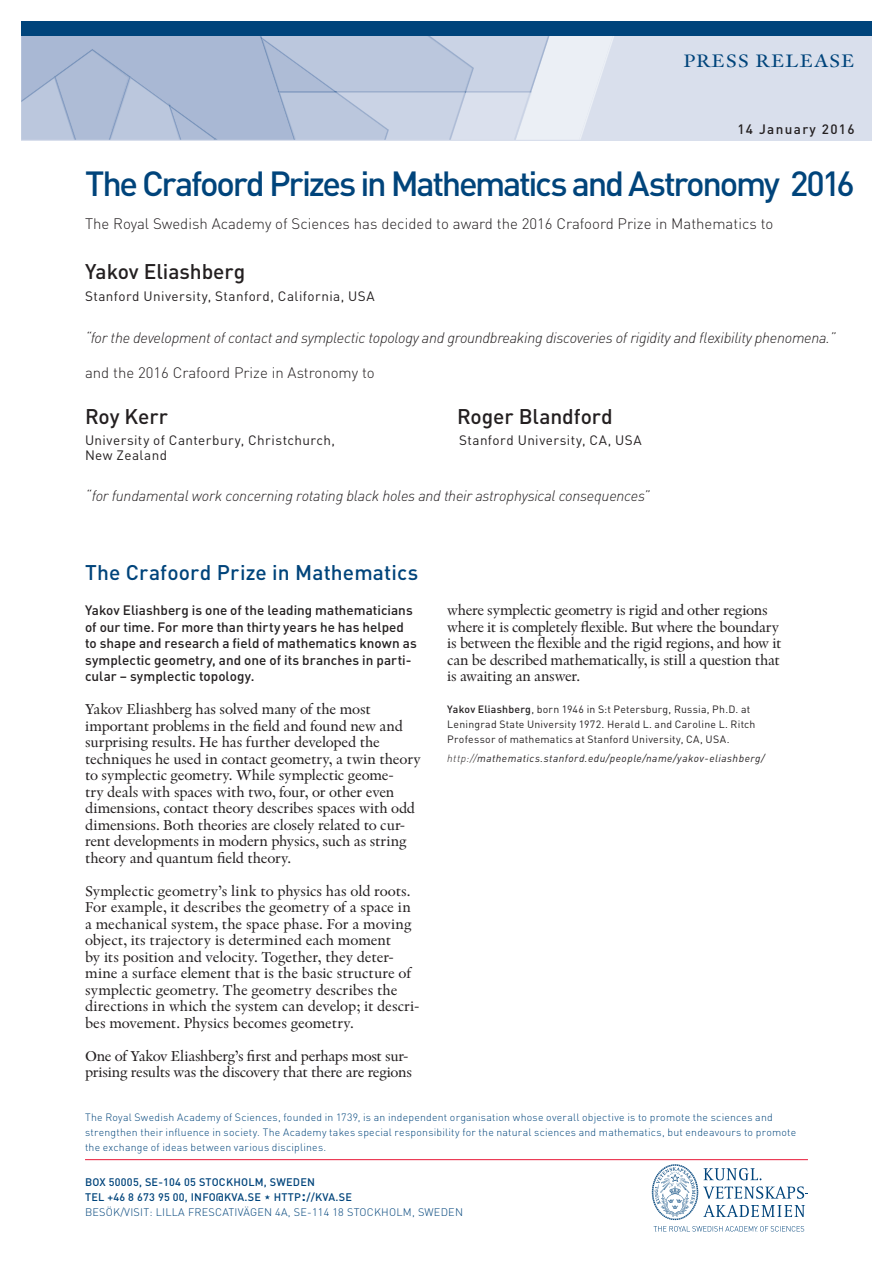
<style>
.page{position:relative;width:893px;height:1263px;background:#fff}
.page>*{position:absolute;margin:0;border:0;box-sizing:border-box;transform-origin:0 0}
.Huvudrubrik{font:500 34.5px "DIN Pro";letter-spacing:-.065em;color:#00447b}
.Pristagare{font:500 21px "DIN Pro";letter-spacing:-.005em;color:#231f20}
.Textblock_rubrik{font:500 21px "DIN Pro";letter-spacing:.005em;color:#00447b}
.t1{font:18.9px "Indigo Antiqua Pro Text";letter-spacing:.03em;color:#00447b;scale:1.11 1}
.Textblock_brödtext{font:15px/16.5px "Indigo Antiqua Pro Text";letter-spacing:-.01em;color:#231f20}
.En_prismotivering{font:italic 300 15px "DIN Pro";letter-spacing:-.02em;color:#231f20}
.t2{font:300 15px "DIN Pro";color:#231f20}
.Brödtext_ingress{font:500 13.5px/16.5px "DIN Pro";color:#231f20}
.Pristagarens_univ{font:13.5px "DIN Pro";letter-spacing:.03em;color:#231f20}
.Brödtext_ingress-2{font:500 13.5px "DIN Pro";letter-spacing:.1em;color:#231f20}
.Adress_DinPro{font:500 10.8px "DIN Pro";letter-spacing:.02em;color:#00447b}
.Adress_DinPro-2{font:300 10.8px "DIN Pro";letter-spacing:.02em;color:#00447b}
.Boilerplate{font:300 10.5px/15px "DIN Pro";letter-spacing:.02em;color:#00447b}
.Pristagarinfo{font:10.5px/15px "DIN Pro";letter-spacing:.02em;color:#231f20}
.Pristagarinfo_länk{font:italic 10.5px "DIN Pro";letter-spacing:.05em;color:#231f20}
.s1{font-weight:500}
.s2{font-weight:300}
.s3{font-size:16.5px}
</style>
<div class="page">
<div style="left:21px;top:21px;width:851px;height:119px;background:#d9dfec"></div>
<svg style="left:21px;top:36px;width:593px;height:104px"></svg>
<div style="left:21px;top:21px;width:851px;height:15px;background:#00447b"></div>
<svg style="left:654px;top:1226px;width:150px;height:5px"></svg>
<svg style="left:652px;top:1164px;width:156px;height:56px"></svg>
<hr style="left:85px;top:1159px;width:723px;height:1px;background:#e91938">
<p class="t1" style="left:683px;top:49px;width:156px">PRESS RELEASE</p>
<p class="Brödtext_ingress-2" style="left:737px;top:120px;width:119px">14 January 2016</p>
<p class="Huvudrubrik" style="left:85px;top:161px;width:771px">The Crafoord Prizes in Mathematics and Astronomy 2016</p>
<p class="t2" style="left:85px;top:213px;width:690px">The Royal Swedish Academy of Sciences has decided to award the 2016 Crafoord Prize in Mathematics to</p>
<p class="Pristagare" style="left:85px;top:257px;width:162px">Yakov Eliashberg</p>
<p class="Pristagarens_univ" style="left:85px;top:287px;width:291px">Stanford University, Stanford, California, USA</p>
<p class="En_prismotivering" style="left:85px;top:329px;width:752px">“for the development of contact and symplectic topology and groundbreaking discoveries of rigidity and flexibility phenomena.”</p>
<p class="t2" style="left:85px;top:363px;width:291px">and the 2016 Crafoord Prize in Astronomy to</p>
<p class="Pristagare" style="left:85px;top:402px;width:85px">Roy Kerr</p>
<p class="Pristagare" style="left:457px;top:402px;width:157px">Roger Blandford</p>
<p class="Pristagarens_univ" style="left:85px;top:431px;width:252px">University of Canterbury, Christchurch,</p>
<p class="Pristagarens_univ" style="left:459px;top:431px;width:184px">Stanford University, CA, USA</p>
<p class="Pristagarens_univ" style="left:85px;top:446px;width:84px">New Zealand</p>
<p class="En_prismotivering" style="left:85px;top:486px;width:566px">“for fundamental work concerning rotating black holes and their astrophysical consequences”</p>
<p class="Textblock_rubrik" style="left:85px;top:558px;width:335px">The Crafoord Prize in Mathematics</p>
<p class="Brödtext_ingress" style="left:85px;top:601px;width:333px">Yakov Eliashberg is one of the leading mathematicians of our time. For more than thirty years he has helped to shape and research a field of mathematics known as symplectic geometry, and one of its branches in parti&shy;cular – symplectic topology.</p>
<p class="Textblock_brödtext" style="left:85px;top:701px;width:337px">Yakov Eliashberg has solved many of the most important problems in the field and found new and surprising results. He has further developed the techniques he used in contact geometry, a twin theory to symplectic geometry. While symplectic geome-<br>try deals with spaces with two, four, or other even dimensions, contact theory describes spaces with odd dimensions. Both theories are closely related to cur&shy;rent developments in modern physics, such as string theory and quantum field theory.</p>
<p class="Textblock_brödtext" style="left:85px;top:883px;width:336px">Symplectic geometry’s link to physics has old roots.<br>For example, it describes the geometry of a space in a mechanical system, the space phase. For a moving object, its trajectory is determined each moment<br>by its position and velocity. Together, they deter&shy;mine a surface element that is the basic structure of symplectic geometry. The geometry describes the directions in which the system can develop; it descri&shy;bes movement. Physics becomes geometry.</p>
<p class="Textblock_brödtext" style="left:85px;top:1048px;width:329px">One of Yakov Eliashberg’s first and perhaps most sur&shy;prising results was the discovery that there are regions</p>
<p class="Textblock_brödtext" style="left:447px;top:602px;width:336px">where symplectic geometry is rigid and other regions where it is completely flexible. But where the boundary is between the flexible and the rigid regions, and how it can be described mathematically, is still a question that is awaiting an answer.</p>
<p class="Pristagarinfo" style="left:447px;top:701px;width:310px"><span class="s1">Yakov Eliashberg</span>, born 1946 in S:t Petersburg, Russia, Ph.D. at<br>Leningrad State University 1972. Herald L. and Caroline L. Ritch<br>Professor of mathematics at Stanford University, CA, USA.</p>
<p class="Pristagarinfo_länk" style="left:447px;top:751px;width:319px"><span class="s2">http://</span>mathematics.stanford.edu/people/name/yakov-eliashberg/</p>
<p class="Boilerplate" style="left:85px;top:1109px;width:713px">The Royal Swedish Academy of Sciences, founded in 1739, is an independent organisation whose overall objective is to promote the sciences and strengthen their influence in society. The Academy takes special responsibility for the natural sciences and mathematics, but endeavours to promote the exchange of ideas between various disciplines.</p>
<p class="Adress_DinPro" style="left:85px;top:1175px;width:232px">BOX 50005, SE-104 05 STOCKHOLM, SWEDEN</p>
<p class="Adress_DinPro" style="left:85px;top:1190px;width:268px">TEL +46 8 673 95 00, INFO@KVA.SE HTTP<span class="s3">:</span>//KVA.SE</p>
<p class="Adress_DinPro-2" style="left:85px;top:1205px;width:379px">BESÖK/VISIT: LILLA FRESCATIVÄGEN 4A, SE-114 18 STOCKHOLM, SWEDEN</p>
</div>
